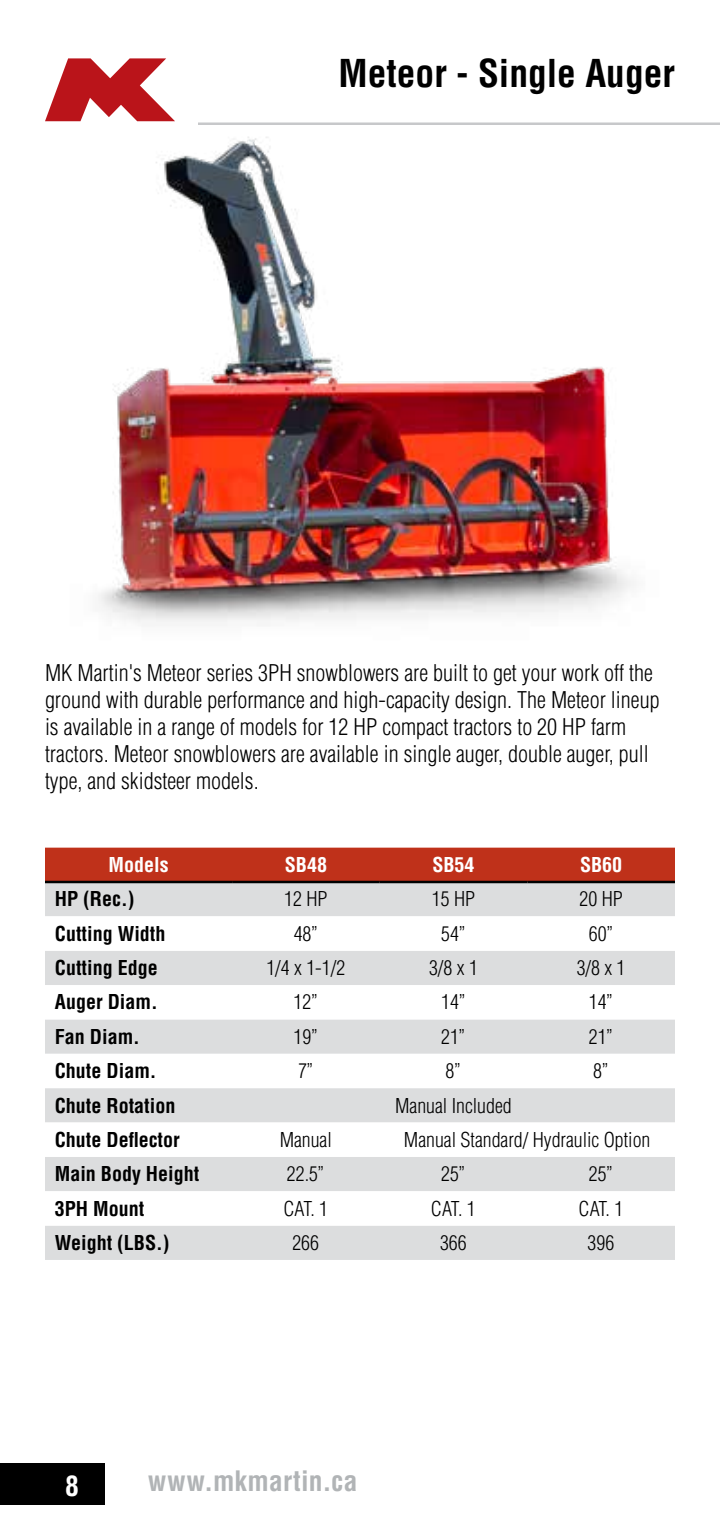
<style>
.page{position:relative;width:720px;height:1530px;background:#fff}
.page>*{position:absolute;margin:0;border:0;box-sizing:border-box;transform-origin:0 0}
.t1{font:700 condensed 37.5px "Helvetica LT Std";color:#000}
.t2{font:700 condensed 27.5px "Helvetica LT Std";letter-spacing:.015em;color:#b1b4b6}
.t3{font:700 condensed 27.5px "Helvetica LT Std";color:#fff}
.t4{font:300 condensed 22.5px/27px "Helvetica LT Std";color:#000}
.t5{font:300 condensed 20px "Helvetica LT Std";color:#000}
.t6{font:700 condensed 20px "Helvetica LT Std";color:#000}
.t7{font:700 condensed 20px "Helvetica LT Std";color:#fff}
</style>
<div class="page">
<hr style="left:198px;top:122px;width:522px;height:3px;background:#c7c8ca">
<svg style="left:45px;top:58px;width:130px;height:63px"></svg>
<img style="left:98px;top:137px;width:536px;height:485px">
<div style="left:0;top:1463px;width:105px;height:42px;background:#000"></div>
<div style="left:45px;top:848px;width:630px;height:33px;background:#bf311a"></div>
<div style="left:45px;top:883px;width:630px;height:377px;background:#dcddde"></div>
<svg style="left:45px;top:916px;width:630px;height:310px"></svg>
<hr style="left:45px;top:881px;width:187px;height:2px;background:#000">
<hr style="left:232px;top:881px;width:148px;height:2px;background:#000">
<hr style="left:380px;top:881px;width:147px;height:2px;background:#000">
<hr style="left:527px;top:881px;width:148px;height:2px;background:#000">
<h1 class="t1" style="left:339px;top:50px;width:338px">Meteor - Single Auger</h1>
<p class="t4" style="left:45px;top:659px;width:616px">MK Martin's Meteor series 3PH snowblowers are built to get your work off the ground with durable performance and high-capacity design. The Meteor lineup is available in a range of models for 12 HP compact tractors to 20 HP farm tractors. Meteor snowblowers are available in single auger, double auger, pull type, and skidsteer models.</p>
<p class="t7" style="left:109px;top:852px;width:61px">Models</p>
<p class="t7" style="left:285px;top:852px;width:44px">SB48</p>
<p class="t7" style="left:432px;top:852px;width:44px">SB54</p>
<p class="t7" style="left:580px;top:852px;width:44px">SB60</p>
<p class="t6" style="left:55px;top:887px;width:81px">HP (Rec.)</p>
<p class="t5" style="left:284px;top:887px;width:45px">12 HP</p>
<p class="t5" style="left:432px;top:887px;width:45px">15 HP</p>
<p class="t5" style="left:579px;top:887px;width:45px">20 HP</p>
<p class="t6" style="left:55px;top:921px;width:112px">Cutting Width</p>
<p class="t5" style="left:294px;top:921px;width:26px">48”</p>
<p class="t5" style="left:441px;top:921px;width:26px">54”</p>
<p class="t5" style="left:589px;top:921px;width:26px">60”</p>
<p class="t6" style="left:55px;top:955px;width:104px">Cutting Edge</p>
<p class="t5" style="left:266px;top:955px;width:80px">1/4 x 1-1/2</p>
<p class="t5" style="left:429px;top:955px;width:50px">3/8 x 1</p>
<p class="t5" style="left:577px;top:955px;width:50px">3/8 x 1</p>
<p class="t6" style="left:55px;top:990px;width:100px">Auger Diam.</p>
<p class="t5" style="left:294px;top:990px;width:26px">12”</p>
<p class="t5" style="left:441px;top:990px;width:26px">14”</p>
<p class="t5" style="left:589px;top:990px;width:26px">14”</p>
<p class="t6" style="left:55px;top:1024px;width:82px">Fan Diam.</p>
<p class="t5" style="left:294px;top:1024px;width:26px">19”</p>
<p class="t5" style="left:441px;top:1024px;width:26px">21”</p>
<p class="t5" style="left:589px;top:1024px;width:26px">21”</p>
<p class="t6" style="left:55px;top:1058px;width:99px">Chute Diam.</p>
<p class="t5" style="left:298px;top:1058px;width:17px">7”</p>
<p class="t5" style="left:446px;top:1058px;width:17px">8”</p>
<p class="t5" style="left:593px;top:1058px;width:17px">8”</p>
<p class="t6" style="left:55px;top:1093px;width:122px">Chute Rotation</p>
<p class="t5" style="left:395px;top:1093px;width:118px">Manual Included</p>
<p class="t6" style="left:55px;top:1127px;width:126px">Chute Deflector</p>
<p class="t5" style="left:280px;top:1127px;width:54px">Manual</p>
<p class="t5" style="left:404px;top:1127px;width:248px">Manual Standard/ Hydraulic Option</p>
<p class="t6" style="left:55px;top:1161px;width:146px">Main Body Height</p>
<p class="t5" style="left:287px;top:1162px;width:39px">22.5”</p>
<p class="t5" style="left:441px;top:1162px;width:26px">25”</p>
<p class="t5" style="left:589px;top:1162px;width:26px">25”</p>
<p class="t6" style="left:55px;top:1196px;width:91px">3PH Mount</p>
<p class="t5" style="left:283px;top:1196px;width:46px">CAT. 1</p>
<p class="t5" style="left:431px;top:1196px;width:46px">CAT. 1</p>
<p class="t5" style="left:579px;top:1196px;width:46px">CAT. 1</p>
<p class="t6" style="left:55px;top:1230px;width:116px">Weight (LBS.)</p>
<p class="t5" style="left:292px;top:1230px;width:28px">266</p>
<p class="t5" style="left:440px;top:1230px;width:28px">366</p>
<p class="t5" style="left:588px;top:1230px;width:28px">396</p>
<p class="t3" style="left:65px;top:1469px;width:15px">8</p>
<p class="t2" style="left:148px;top:1464px;width:211px">www.mkmartin.ca</p>
</div>
